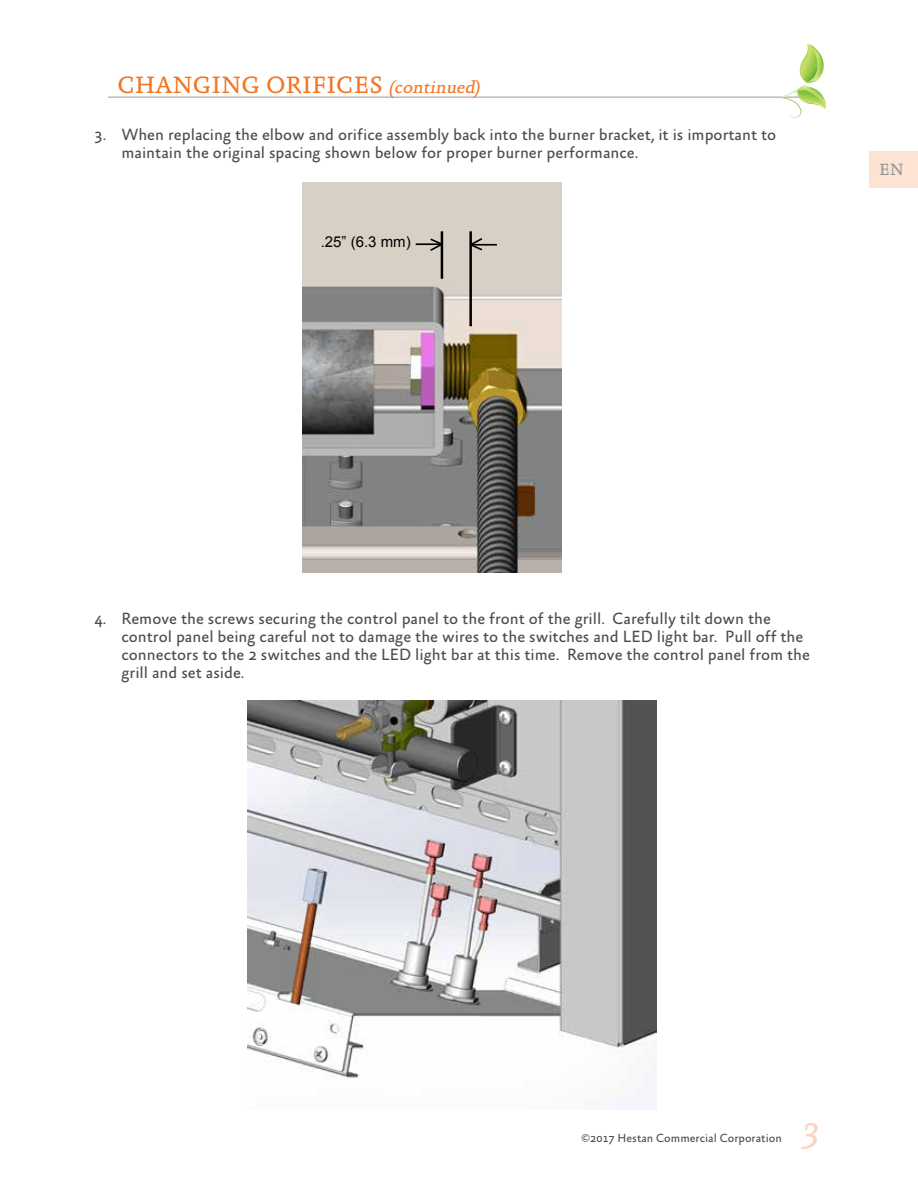
<style>
.page{position:relative;width:918px;height:1188px;background:#fff}
.page>*{position:absolute;margin:0;border:0;box-sizing:border-box;transform-origin:0 0}
.t1{font:italic 37.5px "Absara";color:#fcd6bc}
.t2{font:24px "Absara";color:#f47521}
.t3{font:16.5px/18px "Absara Sans";color:#4d4d4f}
.t4{font:16.5px "Absara";color:#939598}
.t5{font:15px "Arial";color:#000}
.t6{font:12px "Absara Sans";color:#4d4d4f}
.s1{font-style:italic;font-size:18px}
</style>
<div class="page">
<hr style="left:108px;top:96px;width:705px;height:2px;background:#babcbe">
<svg style="left:776px;top:44px;width:50px;height:74px"></svg>
<div style="left:870px;top:151px;width:48px;height:36px;background:#fde3d3"></div>
<img style="left:302px;top:182px;width:260px;height:390px">
<hr style="left:441px;top:231px;width:2px;height:48px;background:#000">
<hr style="left:469px;top:231px;width:3px;height:95px;background:#000">
<hr style="left:416px;top:243px;width:26px;height:2px;background:#000">
<svg style="left:428px;top:237px;width:16px;height:16px"></svg>
<hr style="left:471px;top:244px;width:26px;height:2px;background:#000">
<svg style="left:468px;top:236px;width:16px;height:16px"></svg>
<img style="left:248px;top:701px;width:409px;height:409px">
<h2 class="t2" style="left:117px;top:71px;width:364px">CHANGING ORIFICES <span class="s1">(continued)</span></h2>
<p class="t3" style="left:121px;top:126px;width:656px;text-indent:-27px">3. When replacing the elbow and orifice assembly back into the burner bracket, it is important to maintain the original spacing shown below for proper burner performance.</p>
<p class="t5" style="left:321px;top:232px;width:91px">.25” (6.3 mm)</p>
<p class="t4" style="left:879px;top:160px;width:26px">EN</p>
<p class="t3" style="left:121px;top:611px;width:690px;text-indent:-27px">4. Remove the screws securing the control panel to the front of the grill. Carefully tilt down the control panel being careful not to damage the wires to the switches and LED light bar. Pull off the connectors to the 2 switches and the LED light bar at this time. Remove the control panel from the grill and set aside.</p>
<p class="t6" style="left:581px;top:1132px;width:202px">©2017 Hestan Commercial Corporation</p>
<h1 class="t1" style="left:800px;top:1107px;width:28px">3</h1>
</div>
